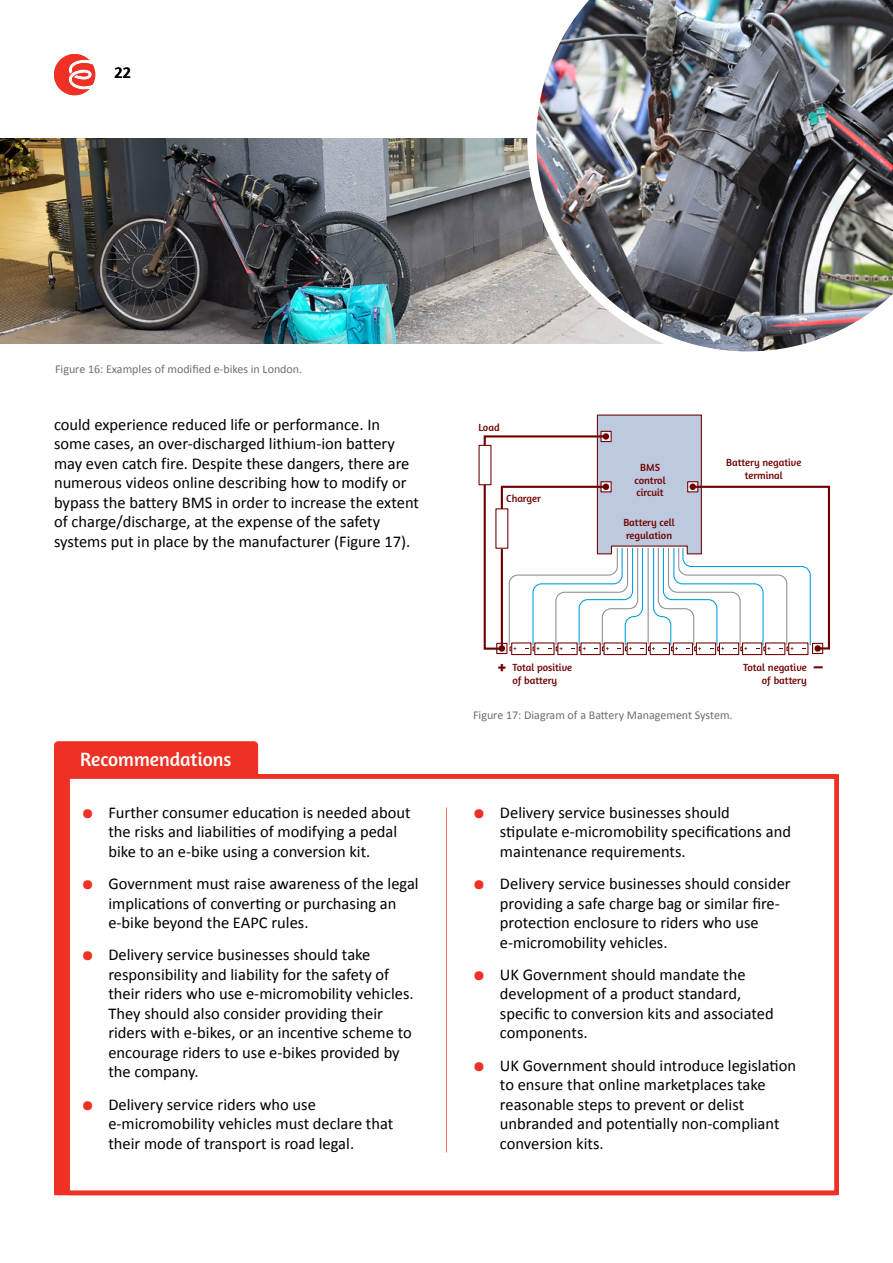
<style>
.page{position:relative;width:893px;height:1263px;background:#fff}
.page>*{position:absolute;margin:0;border:0;box-sizing:border-box;transform-origin:0 0}
.t1{font:19.5px "Amaranth";color:#fff}
.t2{font:700 18px "Amaranth";color:#6f0000}
.t3{font:16.5px/19.5px "Calibri";color:#000}
.t4{font:16.5px "Amaranth";color:#000}
.t5{font:12px "Calibri";color:#6d6e71}
.t6{font:10.5px/12.6px "Amaranth";color:#6f0000;text-align:center}
.s1{font-family:"Amaranth";font-weight:700;font-size:42px;color:#ee3124}
.s2{font-weight:700;font-size:18px}
</style>
<div class="page">
<div style="left:54px;top:741px;width:204px;height:38px;background:#ee3124;border-radius:4px"></div>
<div style="left:54px;top:774px;width:785px;height:421px;border:4px solid #ee3124"></div>
<img style="left:0;top:138px;width:527px;height:205px">
<img style="left:527px;top:0;width:366px;height:352px">
<div style="left:812px;top:643px;width:11px;height:11px;border:1px solid #6e0000"></div>
<div style="left:496px;top:643px;width:11px;height:11px;border:1px solid #6e0000"></div>
<div style="left:511px;top:642px;width:20px;height:13px;border:1px solid #6e0000"></div>
<div style="left:534px;top:642px;width:21px;height:13px;border:1px solid #6e0000"></div>
<div style="left:557px;top:642px;width:21px;height:13px;border:1px solid #6e0000"></div>
<div style="left:580px;top:642px;width:21px;height:13px;border:1px solid #6e0000"></div>
<div style="left:603px;top:642px;width:21px;height:13px;border:1px solid #6e0000"></div>
<div style="left:627px;top:642px;width:20px;height:13px;border:1px solid #6e0000"></div>
<div style="left:650px;top:642px;width:20px;height:13px;border:1px solid #6e0000"></div>
<div style="left:673px;top:642px;width:20px;height:13px;border:1px solid #6e0000"></div>
<div style="left:696px;top:642px;width:20px;height:13px;border:1px solid #6e0000"></div>
<div style="left:719px;top:642px;width:20px;height:13px;border:1px solid #6e0000"></div>
<div style="left:742px;top:642px;width:20px;height:13px;border:1px solid #6e0000"></div>
<div style="left:765px;top:642px;width:20px;height:13px;border:1px solid #6e0000"></div>
<div style="left:788px;top:642px;width:20px;height:13px;border:1px solid #6e0000"></div>
<svg style="left:483px;top:414px;width:347px;height:237px"></svg>
<hr style="left:446px;top:807px;width:1px;height:345px;background:#f36f66">
<svg style="left:54px;top:54px;width:41px;height:41px"></svg>
<p class="t4" style="left:115px;top:63px;width:18px">22</p>
<p class="t5" style="left:55px;top:362px;width:249px">Figure 16: Examples of modified e-bikes in London.</p>
<p class="t3" style="left:54px;top:415px;width:367px">could experience reduced life or performance. In some cases, an over-discharged lithium-ion battery may even catch fire. Despite these dangers, there are numerous videos online describing how to modify or bypass the battery BMS in order to increase the extent of charge/discharge, at the expense of the safety systems put in place by the manufacturer (Figure 17).</p>
<p class="t1" style="left:80px;top:748px;width:153px">Recommendations</p>
<p class="t3" style="left:108px;top:803px;width:304px;text-indent:-27px"><span class="s1">•</span> Further consumer education is needed about the risks and liabilities of modifying a pedal bike to an e-bike using a conversion kit.</p>
<p class="t3" style="left:108px;top:874px;width:312px;text-indent:-27px"><span class="s1">•</span> Government must raise awareness of the legal implications of converting or purchasing an e-bike beyond the EAPC rules.</p>
<p class="t3" style="left:108px;top:945px;width:307px;text-indent:-27px"><span class="s1">•</span> Delivery service businesses should take responsibility and liability for the safety of their riders who use e-micromobility vehicles.<br>They should also consider providing their riders with e-bikes, or an incentive scheme to encourage riders to use e-bikes provided by the company.</p>
<p class="t3" style="left:108px;top:1094px;width:287px;text-indent:-27px"><span class="s1">•</span> Delivery service riders who use e-micromobility vehicles must declare that their mode of transport is road legal.</p>
<p class="t6" style="left:479px;top:421px;width:23px">Load</p>
<p class="t6" style="left:506px;top:492px;width:36px">Charger</p>
<p class="t6" style="left:634px;top:461px;width:33px">BMS control circuit</p>
<p class="t6" style="left:726px;top:456px;width:77px">Battery negative terminal</p>
<p class="t6" style="left:623px;top:516px;width:53px;text-align:left">Battery cell regulation</p>
<p class="t2" style="left:498px;top:655px;width:11px">+</p>
<p class="t6" style="left:743px;top:661px;width:81px">Total negative <span class="s2">– </span>of battery</p>
<p class="t6" style="left:512px;top:661px;width:61px;text-align:left">Total positive of battery</p>
<p class="t5" style="left:473px;top:708px;width:261px">Figure 17: Diagram of a Battery Management System.</p>
<p class="t3" style="left:500px;top:803px;width:293px;text-indent:-27px"><span class="s1">•</span> Delivery service businesses should stipulate e-micromobility specifications and maintenance requirements.</p>
<p class="t3" style="left:500px;top:874px;width:292px;text-indent:-27px"><span class="s1">•</span> Delivery service businesses should consider providing a safe charge bag or similar fire&shy;protection enclosure to riders who use e-micromobility vehicles.</p>
<p class="t3" style="left:500px;top:965px;width:275px;text-indent:-27px"><span class="s1">•</span> UK Government should mandate the development of a product standard, specific to conversion kits and associated components.</p>
<p class="t3" style="left:500px;top:1055px;width:298px;text-indent:-27px"><span class="s1">•</span> UK Government should introduce legislation to ensure that online marketplaces take reasonable steps to prevent or delist unbranded and potentially non-compliant conversion kits.</p>
</div>
